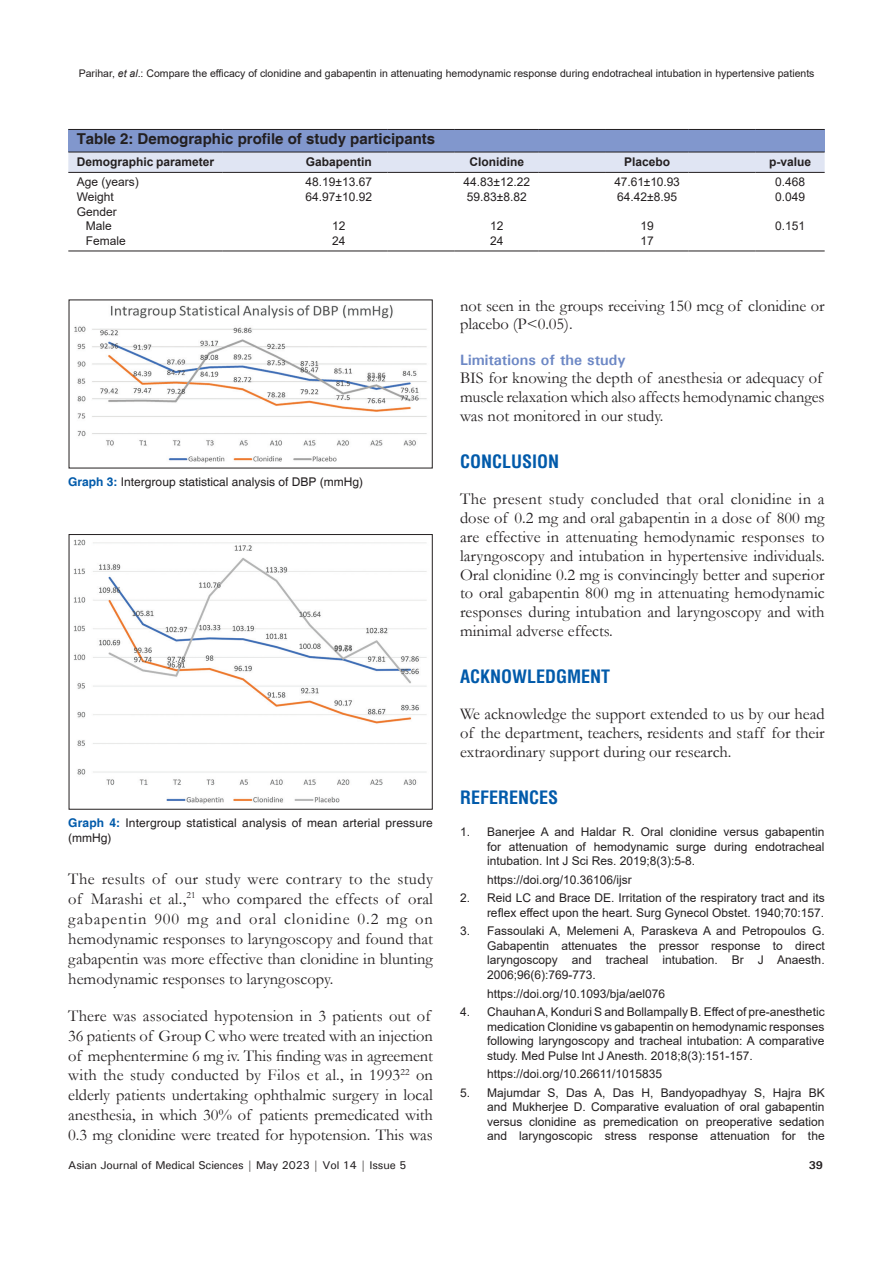
<style>
.page{position:relative;width:893px;height:1263px;background:#fff}
.page>*{position:absolute;margin:0;border:0;box-sizing:border-box;transform-origin:0 0}
.t1{font:700 condensed 18px "Helvetica";color:#015aaa}
.TX{font:16.5px/18.8px "Garamond";color:#231f20;text-align:justify}
.TT{font:700 15px "Helvetica";color:#231f20}
.t2{font:700 15px "Univers";color:#6d88c5}
.REF{font:12px/14.4px "Arial";color:#231f20;text-align:justify}
.FGC{font:12px/15px "Helvetica";letter-spacing:.01em;color:#231f20}
.TB{font:12px "Arial";color:#231f20}
.TCH{font:700 12px "Arial";color:#231f20}
.TBL{font:12px "Arial";color:#231f20}
.t3{font:500 11.25px "Univers";letter-spacing:-.01em;color:#231f20}
.t4{font:700 11.25px "Univers";color:#231f20}
.t5{font:10.5px "Arial";color:#231f20}
.s1{font-style:italic}
.s2{font-weight:700;color:#015aaa}
</style>
<div class="page">
<img style="left:74px;top:539px;width:353px;height:265px">
<img style="left:74px;top:305px;width:353px;height:158px">
<div style="left:68px;top:129px;width:757px;height:23px;background:#8197cd"></div>
<div style="left:68px;top:153px;width:757px;height:19px;background:#e0e5f3"></div>
<hr style="left:68px;top:129px;width:155px;height:1px;background:#231f20">
<hr style="left:223px;top:129px;width:67px;height:1px;background:#231f20">
<hr style="left:290px;top:129px;width:97px;height:1px;background:#231f20">
<hr style="left:387px;top:129px;width:68px;height:1px;background:#231f20">
<hr style="left:455px;top:129px;width:84px;height:1px;background:#231f20">
<hr style="left:539px;top:129px;width:67px;height:1px;background:#231f20">
<hr style="left:606px;top:129px;width:82px;height:1px;background:#231f20">
<hr style="left:688px;top:129px;width:68px;height:1px;background:#231f20">
<hr style="left:756px;top:129px;width:69px;height:1px;background:#231f20">
<hr style="left:68px;top:152px;width:155px;height:1px;background:#231f20">
<hr style="left:223px;top:152px;width:67px;height:1px;background:#231f20">
<hr style="left:290px;top:152px;width:97px;height:1px;background:#231f20">
<hr style="left:387px;top:152px;width:68px;height:1px;background:#231f20">
<hr style="left:455px;top:152px;width:84px;height:1px;background:#231f20">
<hr style="left:539px;top:152px;width:67px;height:1px;background:#231f20">
<hr style="left:606px;top:152px;width:82px;height:1px;background:#231f20">
<hr style="left:688px;top:152px;width:68px;height:1px;background:#231f20">
<hr style="left:756px;top:152px;width:69px;height:1px;background:#231f20">
<hr style="left:290px;top:251px;width:97px;height:1px;background:#231f20">
<hr style="left:387px;top:251px;width:68px;height:1px;background:#231f20">
<hr style="left:455px;top:251px;width:84px;height:1px;background:#231f20">
<hr style="left:539px;top:251px;width:67px;height:1px;background:#231f20">
<hr style="left:606px;top:251px;width:82px;height:1px;background:#231f20">
<hr style="left:688px;top:251px;width:68px;height:1px;background:#231f20">
<hr style="left:756px;top:251px;width:69px;height:1px;background:#231f20">
<hr style="left:68px;top:251px;width:155px;height:1px;background:#231f20">
<hr style="left:223px;top:251px;width:67px;height:1px;background:#231f20">
<hr style="left:68px;top:172px;width:155px;height:1px;background:#231f20">
<hr style="left:223px;top:172px;width:67px;height:1px;background:#231f20">
<hr style="left:290px;top:172px;width:97px;height:1px;background:#231f20">
<hr style="left:387px;top:172px;width:68px;height:1px;background:#231f20">
<hr style="left:455px;top:172px;width:84px;height:1px;background:#231f20">
<hr style="left:539px;top:172px;width:67px;height:1px;background:#231f20">
<hr style="left:606px;top:172px;width:82px;height:1px;background:#231f20">
<hr style="left:688px;top:172px;width:68px;height:1px;background:#231f20">
<hr style="left:756px;top:172px;width:69px;height:1px;background:#231f20">
<p class="t5" style="left:79px;top:67px;width:737px">Parihar, <span class="s1">et al</span>.: Compare the efficacy of clonidine and gabapentin in attenuating hemodynamic response during endotracheal intubation in hypertensive patients</p>
<p class="TT" style="left:77px;top:129px;width:360px">Table 2: Demographic profile of study participants</p>
<p class="TCH" style="left:77px;top:153px;width:139px">Demographic parameter</p>
<p class="TCH" style="left:306px;top:153px;width:68px">Gabapentin</p>
<p class="TCH" style="left:469px;top:153px;width:56px">Clonidine</p>
<p class="TCH" style="left:624px;top:153px;width:48px">Placebo</p>
<p class="TCH" style="left:769px;top:153px;width:44px">p‑value</p>
<p class="TB" style="left:77px;top:173px;width:64px">Age (years)</p>
<p class="TB" style="left:305px;top:173px;width:68px">48.19±13.67</p>
<p class="TB" style="left:463px;top:173px;width:68px">44.83±12.22</p>
<p class="TB" style="left:614px;top:173px;width:67px">47.61±10.93</p>
<p class="TB" style="left:775px;top:173px;width:32px">0.468</p>
<p class="TB" style="left:77px;top:188px;width:39px">Weight</p>
<p class="TB" style="left:305px;top:188px;width:68px">64.97±10.92</p>
<p class="TB" style="left:467px;top:188px;width:61px">59.83±8.82</p>
<p class="TB" style="left:617px;top:188px;width:61px">64.42±8.95</p>
<p class="TB" style="left:775px;top:188px;width:32px">0.049</p>
<p class="TB" style="left:77px;top:203px;width:42px">Gender</p>
<p class="TB" style="left:86px;top:218px;width:28px">Male</p>
<p class="TB" style="left:332px;top:218px;width:15px">12</p>
<p class="TB" style="left:490px;top:218px;width:15px">12</p>
<p class="TB" style="left:640px;top:218px;width:15px">19</p>
<p class="TBL" style="left:775px;top:218px;width:32px">0.151</p>
<p class="TBL" style="left:86px;top:232px;width:42px">Female</p>
<p class="TBL" style="left:332px;top:232px;width:15px">24</p>
<p class="TBL" style="left:490px;top:232px;width:15px">24</p>
<p class="TBL" style="left:640px;top:232px;width:15px">17</p>
<p class="FGC" style="left:68px;top:475px;width:296px"><span class="s2">Graph 3:</span> Intergroup statistical analysis of DBP (mmHg)</p>
<p class="FGC" style="left:68px;top:816px;width:366px"><span class="s2">Graph 4:</span> Intergroup statistical analysis of mean arterial pressure (mmHg)</p>
<p class="TX" style="left:68px;top:868px;width:366px;line-height:20px">The results of our study were contrary to the study of Marashi et al.,<sup>21</sup> who compared the effects of oral gabapentin 900 mg and oral clonidine 0.2 mg on hemodynamic responses to laryngoscopy and found that gabapentin was more effective than clonidine in blunting hemodynamic responses to laryngoscopy.</p>
<p class="TX" style="left:68px;top:1005px;width:366px;line-height:20px;text-align:left">There was associated hypotension in 3 patients out of 36 patients of Group C who were treated with an injection of mephentermine 6 mg iv. This finding was in agreement with the study conducted by Filos et al., in 1993<sup>22</sup> on elderly patients undertaking ophthalmic surgery in local anesthesia, in which 30% of patients premedicated with 0.3 mg clonidine were treated for hypotension. This was</p>
<p class="TX" style="left:460px;top:296px;width:366px">not seen in the groups receiving 150 mcg of clonidine or placebo (P&lt;0.05).</p>
<h2 class="t2" style="left:460px;top:350px;width:167px">Limitations of the study</h2>
<p class="TX" style="left:460px;top:368px;width:366px;text-align:left">BIS for knowing the depth of anesthesia or adequacy of muscle relaxation which also affects hemodynamic changes was not monitored in our study.</p>
<h1 class="t1" style="left:460px;top:450px;width:101px">CONCLUSION</h1>
<p class="TX" style="left:460px;top:489px;width:366px">The present study concluded that oral clonidine in a dose of 0.2 mg and oral gabapentin in a dose of 800 mg are effective in attenuating hemodynamic responses to laryngoscopy and intubation in hypertensive individuals.<br>Oral clonidine 0.2 mg is convincingly better and superior to oral gabapentin 800 mg in attenuating hemodynamic responses during intubation and laryngoscopy and with minimal adverse effects.</p>
<h1 class="t1" style="left:460px;top:665px;width:152px">ACKNOWLEDGMENT</h1>
<p class="TX" style="left:460px;top:704px;width:366px">We acknowledge the support extended to us by our head of the department, teachers, residents and staff for their extraordinary support during our research.</p>
<h1 class="t1" style="left:460px;top:786px;width:100px">REFERENCES</h1>
<p class="REF" style="left:487px;top:824px;width:339px;text-indent:-27px">1. Banerjee A and Haldar R. Oral clonidine versus gabapentin for attenuation of hemodynamic surge during endotracheal intubation. Int J Sci Res. 2019;8(3):5-8.</p>
<p class="REF" style="left:487px;top:872px;width:146px">https://doi.org/10.36106/ijsr</p>
<p class="REF" style="left:460px;top:891px;width:366px;text-align:right">2. Reid LC and Brace DE. Irritation of the respiratory tract and its reflex effect upon the heart. Surg Gynecol Obstet. 1940;70:157.</p>
<p class="REF" style="left:487px;top:924px;width:339px;text-indent:-27px">3. Fassoulaki A, Melemeni A, Paraskeva A and Petropoulos G.<br>Gabapentin attenuates the pressor response to direct laryngoscopy and tracheal intubation. Br J Anaesth.<br>2006;96(6):769-773.</p>
<p class="REF" style="left:487px;top:986px;width:180px">https://doi.org/10.1093/bja/ael076</p>
<p class="REF" style="left:487px;top:1005px;width:339px;text-indent:-27px">4. Chauhan A, Konduri S and Bollampally B. Effect of pre-anesthetic medication Clonidine vs gabapentin on hemodynamic responses following laryngoscopy and tracheal intubation: A comparative study. Med Pulse Int J Anesth. 2018;8(3):151-157.</p>
<p class="REF" style="left:487px;top:1067px;width:177px">https://doi.org/10.26611/1015835</p>
<p class="REF" style="left:487px;top:1085px;width:339px;text-indent:-27px">5. Majumdar S, Das A, Das H, Bandyopadhyay S, Hajra BK and Mukherjee D. Comparative evaluation of oral gabapentin versus clonidine as premedication on preoperative sedation and laryngoscopic stress response attenuation for the</p>
<p class="t3" style="left:68px;top:1157px;width:340px">Asian Journal of Medical Sciences | May 2023 | Vol 14 | Issue 5</p>
<p class="t4" style="left:809px;top:1158px;width:16px">39</p>
</div>
